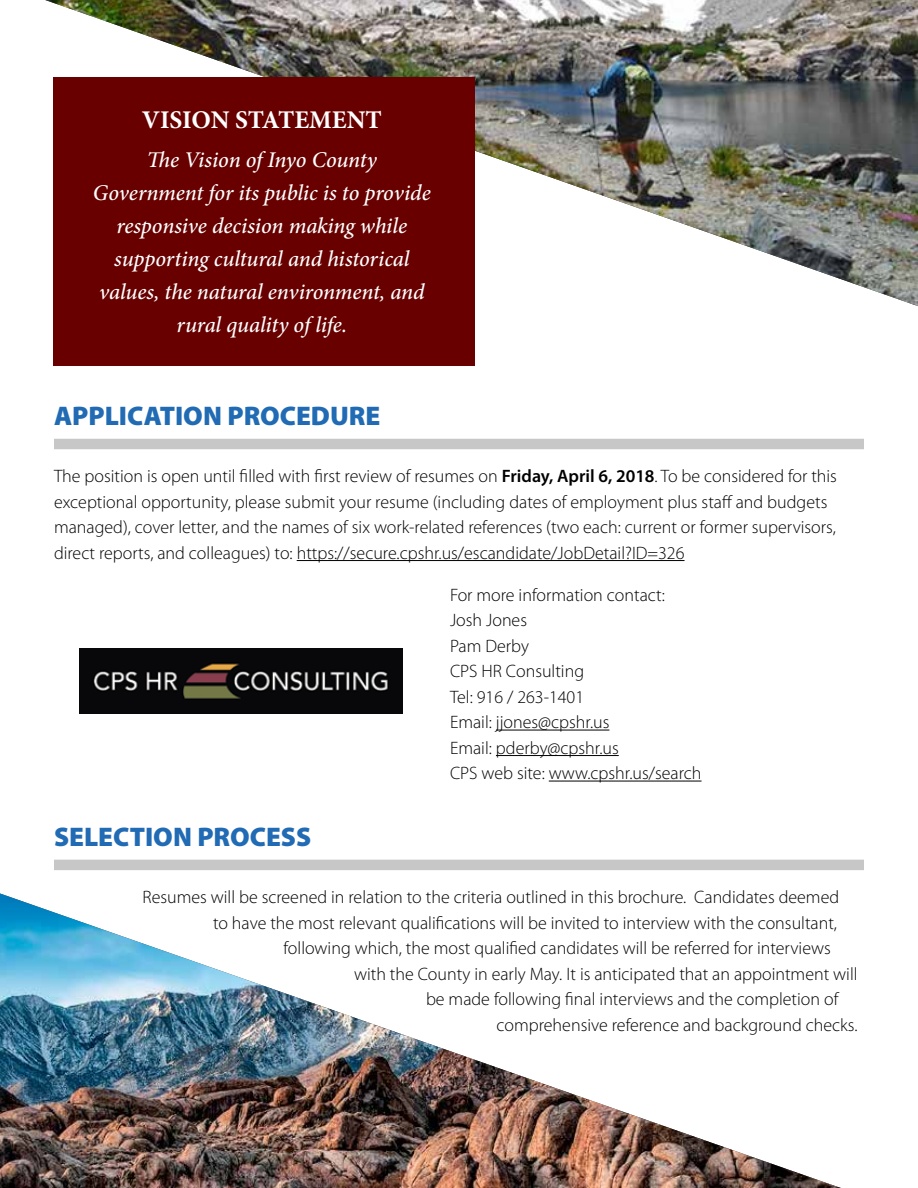
<style>
.page{position:relative;width:918px;height:1188px;background:#fff}
.page>*{position:absolute;margin:0;border:0;box-sizing:border-box;transform-origin:0 0}
.t1{font:900 27px "Myriad Pro";color:#216bb4}
.t2{font:700 25.5px "Minion Pro";color:#fff}
.t3{font:italic 500 22.5px/33px "Minion Pro";letter-spacing:-.01em;color:#fff;text-align:center}
.t4{font:300 18px/25.5px "Myriad Pro";color:#000}
.s1{font-weight:600}
</style>
<div class="page">
<img style="left:45px;top:0;width:873px;height:306px">
<img style="left:0;top:893px;width:841px;height:295px">
<div style="left:54px;top:439px;width:810px;height:10px;background:#c7c7c8"></div>
<hr style="left:297px;top:560px;width:388px;height:1px;background:#000">
<hr style="left:496px;top:730px;width:113px;height:1px;background:#000">
<hr style="left:496px;top:755px;width:123px;height:1px;background:#000">
<hr style="left:549px;top:781px;width:153px;height:1px;background:#000">
<div style="left:54px;top:860px;width:810px;height:10px;background:#c7c7c8"></div>
<div style="left:53px;top:77px;width:421px;height:289px;background:#680000"></div>
<img style="left:80px;top:649px;width:323px;height:64px">
<h2 class="t2" style="left:142px;top:102px;width:242px">VISION STATEMENT</h2>
<p class="t3" style="left:93px;top:143px;width:339px">The Vision of Inyo County<br>Government for its public is to provide responsive decision making while supporting cultural and historical values, the natural environment, and rural quality of life.</p>
<h1 class="t1" style="left:54px;top:398px;width:328px">APPLICATION PROCEDURE</h1>
<p class="t4" style="left:54px;top:463px;width:785px">The position is open until filled with first review of resumes on <span class="s1">Friday, April 6, 2018</span>. To be considered for this exceptional opportunity, please submit your resume (including dates of employment plus staff and budgets managed), cover letter, and the names of six work-related references (two each: current or former supervisors, direct reports, and colleagues) to: https://secure.cpshr.us/escandidate/JobDetail?ID=326</p>
<p class="t4" style="left:450px;top:582px;width:253px">For more information contact:<br>Josh Jones<br>Pam Derby<br>CPS HR Consulting<br>Tel: 916 / 263-1401<br>Email: jjones@cpshr.us<br>Email: pderby@cpshr.us<br>CPS web site: www.cpshr.us/search</p>
<h1 class="t1" style="left:54px;top:819px;width:259px">SELECTION PROCESS</h1>
<p class="t4" style="left:142px;top:884px;width:698px">Resumes will be screened in relation to the criteria outlined in this brochure. Candidates deemed</p>
<p class="t4" style="left:213px;top:910px;width:626px">to have the most relevant qualifications will be invited to interview with the consultant,</p>
<p class="t4" style="left:284px;top:935px;width:549px">following which, the most qualified candidates will be referred for interviews</p>
<p class="t4" style="left:354px;top:961px;width:505px">with the County in early May. It is anticipated that an appointment will</p>
<p class="t4" style="left:426px;top:986px;width:414px">be made following final interviews and the completion of</p>
<p class="t4" style="left:497px;top:1012px;width:362px">comprehensive reference and background checks.</p>
</div>
